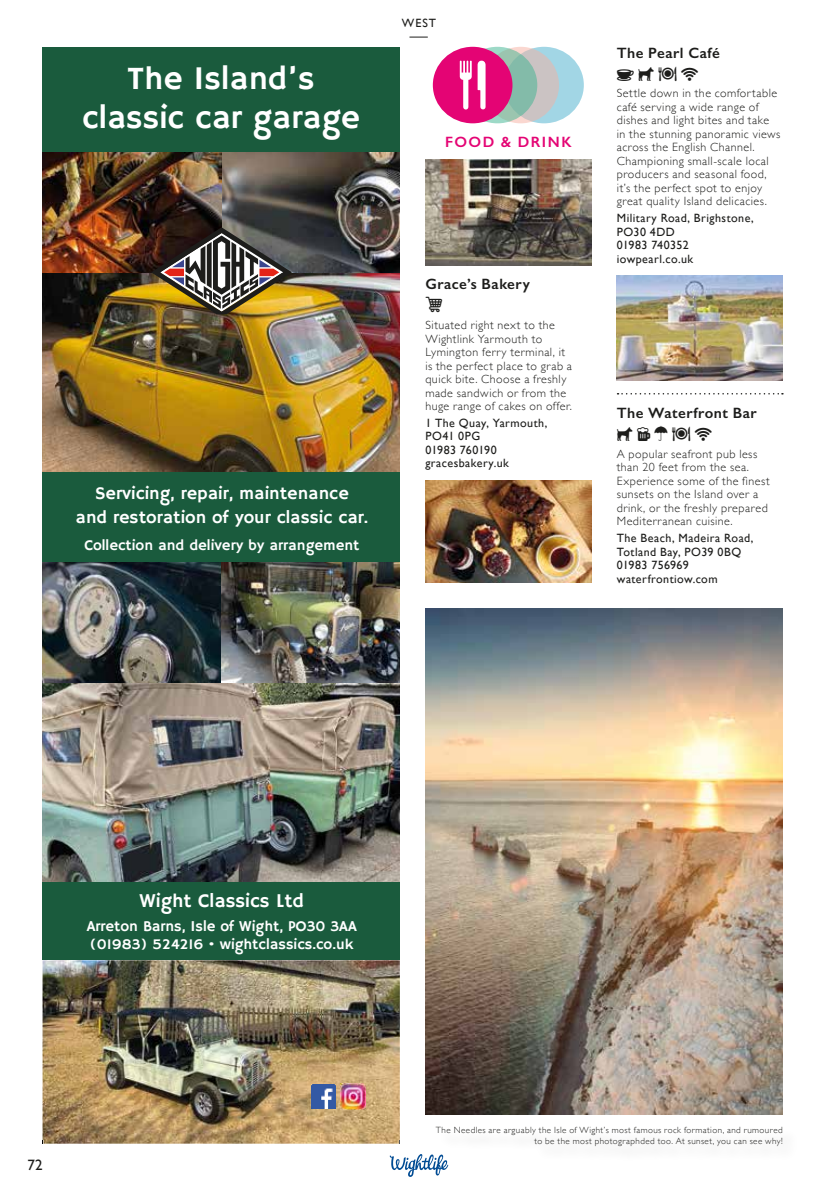
<style>
.page{position:relative;width:838px;height:1191px;background:#fff}
.page>*{position:absolute;margin:0;border:0;box-sizing:border-box;transform-origin:0 0}
.t1{font:33px/39.6px "Hammersmith One";color:#fff;text-align:center}
.t2{font:19.5px "Hammersmith One";color:#fff}
.t3{font:18px/24px "Hammersmith One";color:#fff;text-align:center}
.t4{font:15px/18px "Hammersmith One";color:#fff}
.t5{font:600 15px "Gill Sans";letter-spacing:.03em;color:#1d1d1b}
.t6{font:600 15px "Gill Sans";letter-spacing:.095em;color:#e40474}
.t7{font:15px "Gill Sans";color:#1d1d1b}
.t8{font:300 12px/13.5px "Gill Sans";letter-spacing:.04em;color:#1d1d1b}
.t9{font:12px/13.5px "Gill Sans";letter-spacing:.035em;color:#1d1d1b}
.t10{font:300 9px/10.8px "Gill Sans";letter-spacing:.05em;color:#1d1d1b;text-align:right}
</style>
<div class="page">
<svg style="left:390px;top:1154px;width:58px;height:22px"></svg>
<div style="left:504px;top:47px;width:80px;height:76px;background:#a2d6e5;border-radius:50%"></div>
<svg style="left:482px;top:47px;width:77px;height:76px;background:#cdc4c3"></svg>
<svg style="left:457px;top:47px;width:80px;height:76px;background:#8cbcac"></svg>
<div style="left:433px;top:47px;width:79px;height:76px;background:#e40474;border-radius:50%"></div>
<svg style="left:460px;top:61px;width:25px;height:48px"></svg>
<svg style="left:617px;top:393px;width:166px;height:1px"></svg>
<img style="left:425px;top:159px;width:166px;height:107px">
<img style="left:617px;top:275px;width:165px;height:105px">
<img style="left:425px;top:480px;width:166px;height:103px">
<img style="left:425px;top:608px;width:357px;height:506px">
<div style="left:437px;top:1126px;width:362px;height:37px;background:#fcfcfc"></div>
<div style="left:43px;top:47px;width:357px;height:1096px;background:#1a5b3d"></div>
<img style="left:43px;top:272px;width:357px;height:200px">
<img style="left:43px;top:152px;width:179px;height:120px">
<svg style="left:222px;top:152px;width:178px;height:120px;background:#55504c"></svg>
<img style="left:151px;top:227px;width:141px;height:87px">
<img style="left:43px;top:960px;width:357px;height:183px">
<img style="left:312px;top:1084px;width:23px;height:24px">
<img style="left:340px;top:1083px;width:26px;height:26px">
<img style="left:43px;top:682px;width:357px;height:199px">
<img style="left:43px;top:562px;width:178px;height:120px">
<img style="left:221px;top:562px;width:179px;height:120px">
<h1 class="t1" style="left:82px;top:60px;width:279px">The Island’s classic car garage</h1>
<p class="t9" style="left:402px;top:17px;width:36px;line-height:12.3px;text-align:center">WEST —</p>
<p class="t6" style="left:445px;top:132px;width:128px">FOOD &amp; DRINK</p>
<h3 class="t3" style="left:76px;top:481px;width:294px">Servicing, repair, maintenance<br>and restoration of your classic car.</h3>
<p class="t4" style="left:84px;top:536px;width:277px">Collection and delivery by arrangement</p>
<p class="t5" style="left:425px;top:275px;width:106px">Grace’s Bakery</p>
<p class="t8" style="left:425px;top:318px;width:148px">Situated right next to the<br>Wightlink Yarmouth to<br>Lymington ferry terminal, it is the perfect place to grab a quick bite. Choose a freshly made sandwich or from the huge range of cakes on offer.</p>
<p class="t9" style="left:425px;top:416px;width:124px">1 The Quay, Yarmouth,<br>PO41 0PG<br>01983 760190 gracesbakery.uk</p>
<p class="t5" style="left:617px;top:44px;width:104px">The Pearl Café</p>
<p class="t8" style="left:617px;top:86px;width:165px">Settle down in the comfortable café serving a wide range of dishes and light bites and take in the stunning panoramic views across the English Channel.<br>Championing small-scale local producers and seasonal food, it’s the perfect spot to enjoy great quality Island delicacies.</p>
<p class="t9" style="left:617px;top:211px;width:138px">Military Road, Brighstone,<br>PO30 4DD<br>01983 740352 iowpearl.co.uk</p>
<p class="t5" style="left:617px;top:404px;width:141px">The Waterfront Bar</p>
<p class="t8" style="left:617px;top:446px;width:154px">A popular seafront pub less than 20 feet from the sea.<br>Experience some of the finest sunsets on the Island over a drink, or the freshly prepared<br>Mediterranean cuisine.</p>
<p class="t9" style="left:617px;top:531px;width:138px">The Beach, Madeira Road,<br>Totland Bay, PO39 0BQ<br>01983 756969 waterfrontiow.com</p>
<h2 class="t2" style="left:140px;top:889px;width:166px">Wight Classics Ltd</h2>
<p class="t4" style="left:87px;top:917px;width:272px">Arreton Barns, Isle of Wight, PO30 3AA (01983) 524216 • wightclassics.co.uk</p>
<p class="t7" style="left:28px;top:1155px;width:16px">72</p>
<p class="t10" style="left:436px;top:1124px;width:348px">The Needles are arguably the Isle of Wight’s most famous rock formation, and rumoured to be the most photographded too. At sunset, you can see why!</p>
</div>
